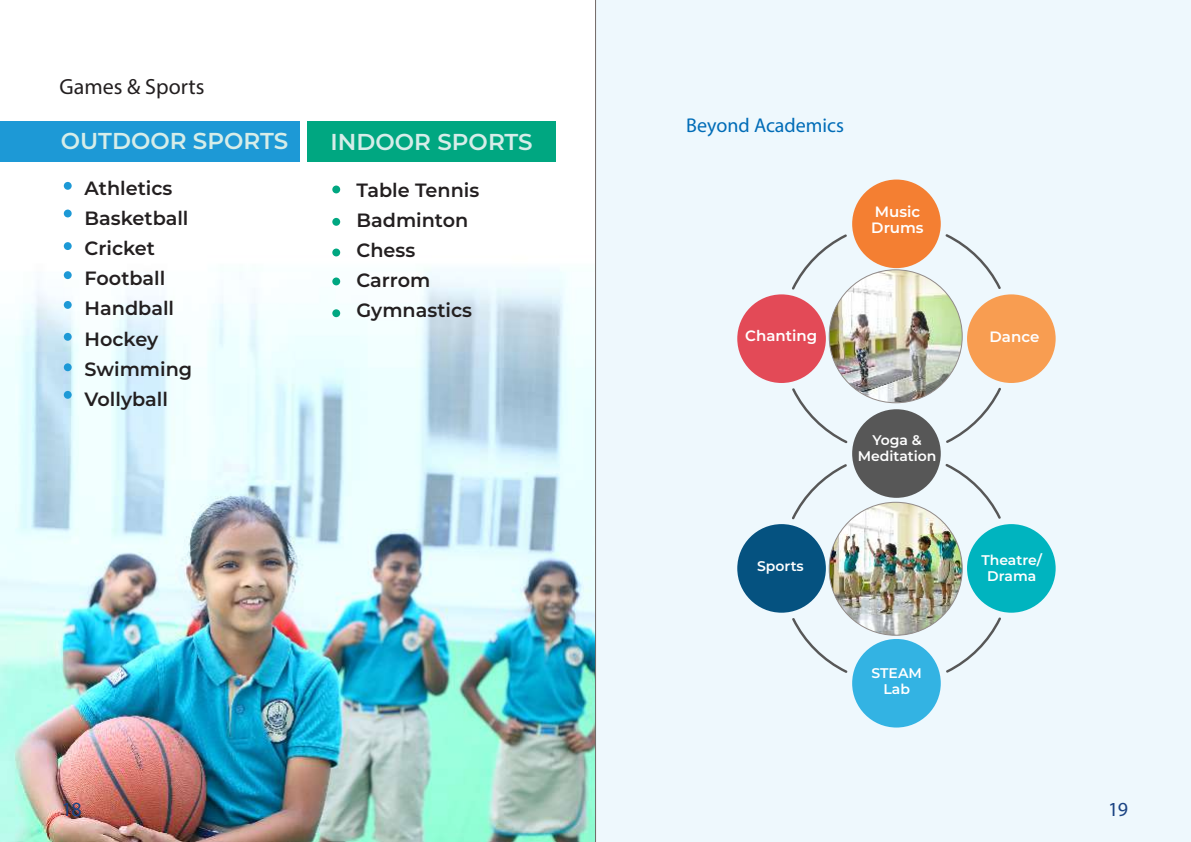
<style>
.page{position:relative;width:1191px;height:842px;background:#fff}
.page>*{position:absolute;margin:0;border:0;box-sizing:border-box;transform-origin:0 0}
.t1{font:600 23px "Montserrat";color:#d6ede9}
.t2{font:22px "Myriad Pro";color:#231f20}
.t3{font:20px "Myriad Pro";color:#006cb7}
.t4{font:20px "Myriad Pro";color:#1a4383}
.t5{font:600 19.2px/30px "Montserrat";color:#231f20}
.t6{font:600 15px/16px "Montserrat";color:#fff}
.t7{font:600 14px/16px "Montserrat";color:#fff;text-align:center}
</style>
<div class="page">
<div style="left:596px;top:0;width:595px;height:842px;background:#eef8fd"></div>
<img style="left:0;top:161px;width:595px;height:681px">
<div style="left:0;top:121px;width:300px;height:40px;background:#1d99d6"></div>
<div style="left:64px;top:182px;width:8px;height:8px;background:#1d99d6;border-radius:50%"></div>
<div style="left:64px;top:210px;width:8px;height:7px;background:#1d99d6;border-radius:50%"></div>
<div style="left:64px;top:242px;width:8px;height:8px;background:#1d99d6;border-radius:50%"></div>
<div style="left:64px;top:271px;width:8px;height:8px;background:#1d99d6;border-radius:50%"></div>
<div style="left:64px;top:301px;width:8px;height:8px;background:#1d99d6;border-radius:50%"></div>
<div style="left:64px;top:333px;width:8px;height:8px;background:#1d99d6;border-radius:50%"></div>
<div style="left:64px;top:363px;width:8px;height:8px;background:#1d99d6;border-radius:50%"></div>
<div style="left:64px;top:391px;width:8px;height:8px;background:#1d99d6;border-radius:50%"></div>
<hr style="left:595px;top:0;width:1px;height:842px;background:#706866">
<div style="left:332px;top:186px;width:8px;height:7px;background:#00a781;border-radius:50%"></div>
<div style="left:332px;top:218px;width:8px;height:8px;background:#00a781;border-radius:50%"></div>
<div style="left:332px;top:249px;width:8px;height:7px;background:#00a781;border-radius:50%"></div>
<div style="left:332px;top:277px;width:8px;height:8px;background:#00a781;border-radius:50%"></div>
<div style="left:332px;top:309px;width:8px;height:8px;background:#00a781;border-radius:50%"></div>
<div style="left:307px;top:121px;width:249px;height:40px;background:#00a781"></div>
<div style="left:737px;top:294px;width:89px;height:89px;background:#e34a57;border-radius:50%"></div>
<div style="left:852px;top:180px;width:88px;height:88px;background:#f47f32;border-radius:50%"></div>
<div style="left:967px;top:294px;width:88px;height:89px;background:#f89d51;border-radius:50%"></div>
<div style="left:852px;top:639px;width:88px;height:88px;background:#33b3e3;border-radius:50%"></div>
<div style="left:737px;top:524px;width:89px;height:89px;background:#055280;border-radius:50%"></div>
<div style="left:967px;top:524px;width:88px;height:89px;background:#00b4bf;border-radius:50%"></div>
<div style="left:852px;top:409px;width:88px;height:89px;background:#575757;border-radius:50%"></div>
<svg style="left:792px;top:618px;width:55px;height:55px;background:#e4edf2"></svg>
<svg style="left:792px;top:464px;width:55px;height:55px;background:#e4edf2"></svg>
<svg style="left:945px;top:464px;width:56px;height:55px;background:#e4edf2"></svg>
<svg style="left:946px;top:617px;width:55px;height:56px;background:#e4edf2"></svg>
<svg style="left:792px;top:388px;width:55px;height:55px;background:#e4edf2"></svg>
<svg style="left:792px;top:234px;width:55px;height:56px;background:#e4edf2"></svg>
<svg style="left:945px;top:234px;width:56px;height:55px;background:#e4edf2"></svg>
<svg style="left:946px;top:388px;width:55px;height:55px;background:#e4edf2"></svg>
<img style="left:829px;top:270px;width:133px;height:133px;border-radius:66px">
<img style="left:829px;top:502px;width:133px;height:133px;border-radius:66px">
<p class="t2" style="left:60px;top:73px;width:146px">Games &amp; Sports</p>
<p class="t1" style="left:61px;top:125px;width:229px">OUTDOOR SPORTS</p>
<p class="t5" style="left:85px;top:173px;width:109px">Athletics<br>Basketball<br>Cricket<br>Football<br>Handball<br>Hockey<br>Swimming<br>Vollyball</p>
<p class="t1" style="left:330px;top:125px;width:204px">INDOOR SPORTS</p>
<p class="t5" style="left:356px;top:174px;width:124px">Table Tennis<br>Badminton<br>Chess<br>Carrom<br>Gymnastics</p>
<p class="t3" style="left:686px;top:113px;width:159px">Beyond Academics</p>
<p class="t6" style="left:871px;top:203px;width:54px">Music<br>Drums</p>
<p class="t6" style="left:745px;top:327px;width:74px">Chanting</p>
<p class="t6" style="left:989px;top:328px;width:51px">Dance</p>
<p class="t7" style="left:757px;top:558px;width:48px">Sports</p>
<p class="t7" style="left:857px;top:432px;width:80px">Yoga &amp;<br>Meditation</p>
<p class="t7" style="left:871px;top:664px;width:52px">STEAM<br>Lab</p>
<p class="t7" style="left:981px;top:552px;width:62px">Theatre/<br>Drama</p>
<p class="t4" style="left:62px;top:796px;width:21px">18</p>
<p class="t4" style="left:1108px;top:796px;width:21px">19</p>
</div>
